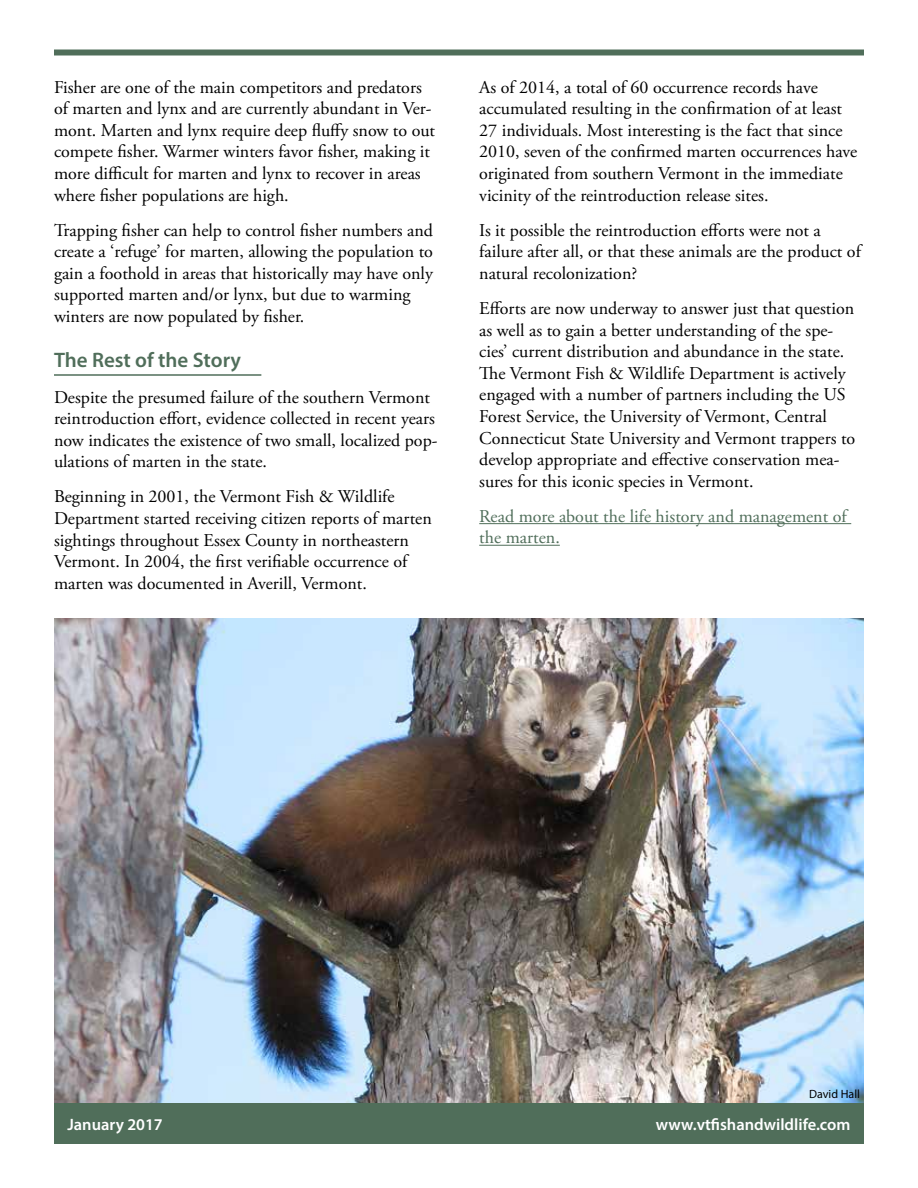
<style>
.page{position:relative;width:918px;height:1188px;background:#fff}
.page>*{position:absolute;margin:0;border:0;box-sizing:border-box;transform-origin:0 0}
.t1{font:600 21px "Myriad Pro";color:#506e5a}
.t2{font:18px/21.6px "Adobe Garamond Pro";color:#000}
.t3{font:18px/21.6px "Adobe Garamond Pro";color:#506e5a}
.t4{font:600 16.5px "Myriad Pro";color:#fff}
.t5{font:12px "Myriad Pro";color:#000}
</style>
<div class="page">
<hr style="left:54px;top:374px;width:207px;height:2px;background:#506e5a">
<hr style="left:479px;top:523px;width:372px;height:1px;background:#506e5a">
<hr style="left:479px;top:545px;width:81px;height:1px;background:#506e5a">
<div style="left:54px;top:50px;width:810px;height:6px;background:#506e5a"></div>
<img style="left:54px;top:619px;width:810px;height:484px">
<div style="left:54px;top:1103px;width:810px;height:41px;background:#506e5a"></div>
<p class="t2" style="left:54px;top:77px;width:383px">Fisher are one of the main competitors and predators of marten and lynx and are currently abundant in Ver&shy;mont. Marten and lynx require deep fluffy snow to out compete fisher. Warmer winters favor fisher, making it more difficult for marten and lynx to recover in areas where fisher populations are high.</p>
<p class="t2" style="left:54px;top:220px;width:381px">Trapping fisher can help to control fisher numbers and create a ‘refuge’ for marten, allowing the population to gain a foothold in areas that historically may have only supported marten and/or lynx, but due to warming winters are now populated by fisher.</p>
<p class="t1" style="left:54px;top:347px;width:189px">The Rest of the Story</p>
<p class="t2" style="left:54px;top:387px;width:385px">Despite the presumed failure of the southern Vermont reintroduction effort, evidence collected in recent years now indicates the existence of two small, localized pop&shy;ulations of marten in the state.</p>
<p class="t2" style="left:54px;top:487px;width:379px">Beginning in 2001, the Vermont Fish &amp; Wildlife Department started receiving citizen reports of marten sightings throughout Essex County in northeastern Vermont. In 2004, the first verifiable occurrence of marten was documented in Averill, Vermont.</p>
<p class="t2" style="left:479px;top:77px;width:380px">As of 2014, a total of 60 occurrence records have accumulated resulting in the confirmation of at least 27 individuals. Most interesting is the fact that since 2010, seven of the confirmed marten occurrences have originated from southern Vermont in the immediate vicinity of the reintroduction release sites.</p>
<p class="t2" style="left:479px;top:220px;width:383px">Is it possible the reintroduction efforts were not a failure after all, or that these animals are the product of natural recolonization?</p>
<p class="t2" style="left:479px;top:298px;width:378px">Efforts are now underway to answer just that question as well as to gain a better understanding of the spe&shy;cies’ current distribution and abundance in the state.<br>The Vermont Fish &amp; Wildlife Department is actively engaged with a number of partners including the US Forest Service, the University of Vermont, Central Connecticut State University and Vermont trappers to develop appropriate and effective conservation mea&shy;sures for this iconic species in Vermont.</p>
<p class="t3" style="left:479px;top:506px;width:369px">Read more about the life history and management of the marten.</p>
<p class="t5" style="left:809px;top:1087px;width:52px">David Hall</p>
<p class="t4" style="left:67px;top:1114px;width:97px">January 2017</p>
<p class="t4" style="left:656px;top:1114px;width:196px">www.vtfishandwildlife.com</p>
</div>
